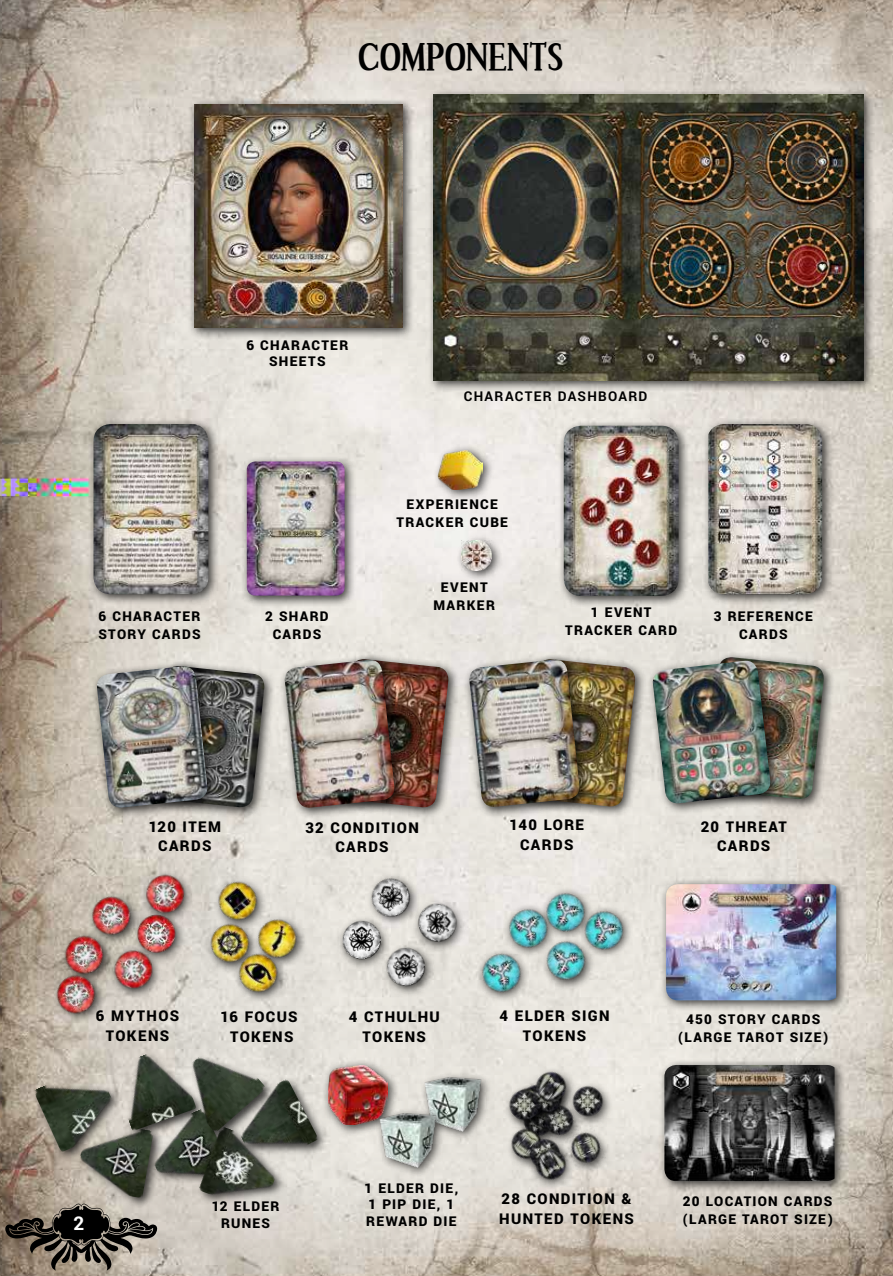
<style>
.page{position:relative;width:893px;height:1276px;background:#fff}
.page>*{position:absolute;margin:0;border:0;box-sizing:border-box;transform-origin:0 0}
.t1{font:700 36px "Effloresce";color:#000}
.t2{font:700 21px "Yantramanav";color:#fff}
.t3{font:900 16.5px/19.8px "Yantramanav";letter-spacing:.08em;color:#000;text-align:center}
.t4{font:900 15px/18px "Yantramanav";letter-spacing:.085em;color:#000;text-align:center}
.t5{font:700 15px "Yantramanav";letter-spacing:.085em;color:#000}
</style>
<div class="page">
<img style="left:0;top:0;width:893px;height:1276px">
<svg style="left:5px;top:1203px;width:152px;height:67px;background:#696157"></svg>
<div style="left:427px;top:89px;width:449px;height:303px;background:#000;opacity:.75"></div>
<img style="left:433px;top:95px;width:430px;height:285px">
<div style="left:188px;top:98px;width:226px;height:241px;background:#000;opacity:.75"></div>
<img style="left:194px;top:104px;width:208px;height:224px">
<div style="left:660px;top:878px;width:188px;height:134px;background:#000;opacity:.75"></div>
<img style="left:666px;top:884px;width:170px;height:116px">
<div style="left:658px;top:1059px;width:189px;height:134px;background:#000;opacity:.75"></div>
<img style="left:664px;top:1065px;width:171px;height:116px">
<div style="left:148px;top:660px;width:128px;height:159px;background:#000;opacity:.75"></div>
<img style="left:219px;top:666px;width:47px;height:142px">
<div style="left:333px;top:653px;width:127px;height:166px;background:#000;opacity:.75"></div>
<img style="left:406px;top:659px;width:44px;height:149px">
<div style="left:519px;top:653px;width:128px;height:165px;background:#000;opacity:.75"></div>
<img style="left:591px;top:659px;width:45px;height:148px">
<div style="left:702px;top:651px;width:134px;height:160px;background:#000;opacity:.75"></div>
<img style="left:782px;top:657px;width:43px;height:143px">
<div style="left:88px;top:418px;width:132px;height:188px;background:#000;opacity:.75"></div>
<img style="left:94px;top:424px;width:114px;height:170px">
<div style="left:241px;top:455px;width:116px;height:153px;background:#000;opacity:.75"></div>
<img style="left:247px;top:461px;width:98px;height:134px">
<div style="left:420px;top:1071px;width:72px;height:71px;background:#000;opacity:.75"></div>
<img style="left:424px;top:1074px;width:59px;height:60px">
<div style="left:322px;top:1059px;width:77px;height:77px;background:#000;opacity:.75"></div>
<img style="left:328px;top:1065px;width:60px;height:59px">
<div style="left:456px;top:535px;width:47px;height:47px;background:#000;opacity:.75"></div>
<img style="left:462px;top:540px;width:30px;height:30px">
<div style="left:375px;top:1107px;width:72px;height:71px;background:#000;opacity:.75"></div>
<img style="left:378px;top:1110px;width:60px;height:60px">
<div style="left:253px;top:914px;width:55px;height:54px;background:#000;opacity:.75"></div>
<img style="left:260px;top:910px;width:46px;height:54px">
<img style="left:208px;top:872px;width:59px;height:59px">
<img style="left:200px;top:914px;width:59px;height:59px">
<img style="left:228px;top:944px;width:60px;height:59px">
<div style="left:382px;top:942px;width:54px;height:55px;background:#000;opacity:.75"></div>
<img style="left:383px;top:943px;width:47px;height:47px">
<div style="left:565px;top:1128px;width:46px;height:46px;background:#000;opacity:.75"></div>
<img style="left:575px;top:1128px;width:31px;height:42px">
<img style="left:500px;top:1081px;width:23px;height:48px">
<img style="left:503px;top:1120px;width:34px;height:48px">
<div style="left:538px;top:1100px;width:46px;height:47px;background:#000;opacity:.75"></div>
<img style="left:537px;top:1123px;width:42px;height:19px">
<img style="left:522px;top:1132px;width:44px;height:44px">
<div style="left:526px;top:1077px;width:47px;height:46px;background:#000;opacity:.75"></div>
<img style="left:523px;top:1074px;width:40px;height:46px">
<div style="left:529px;top:1143px;width:46px;height:47px;background:#000;opacity:.75"></div>
<img style="left:526px;top:1140px;width:46px;height:47px">
<div style="left:567px;top:1081px;width:47px;height:47px;background:#000;opacity:.75"></div>
<img style="left:563px;top:1077px;width:49px;height:48px">
<div style="left:412px;top:898px;width:55px;height:55px;background:#000;opacity:.75"></div>
<img style="left:414px;top:900px;width:45px;height:45px">
<div style="left:337px;top:915px;width:54px;height:54px;background:#000;opacity:.75"></div>
<img style="left:340px;top:918px;width:43px;height:43px">
<img style="left:499px;top:900px;width:38px;height:55px">
<div style="left:541px;top:937px;width:54px;height:54px;background:#e6e3dc"></div>
<img style="left:537px;top:937px;width:56px;height:52px">
<div style="left:578px;top:905px;width:55px;height:54px;background:#000;opacity:.75"></div>
<img style="left:576px;top:902px;width:53px;height:53px">
<div style="left:540px;top:887px;width:54px;height:54px;background:#000;opacity:.75"></div>
<img style="left:537px;top:884px;width:54px;height:53px">
<div style="left:131px;top:909px;width:56px;height:54px;background:#000;opacity:.75"></div>
<img style="left:142px;top:924px;width:36px;height:31px">
<div style="left:108px;top:945px;width:55px;height:55px;background:#000;opacity:.75"></div>
<img style="left:110px;top:947px;width:45px;height:45px">
<div style="left:87px;top:891px;width:55px;height:55px;background:#000;opacity:.75"></div>
<img style="left:84px;top:887px;width:56px;height:56px">
<div style="left:647px;top:655px;width:135px;height:160px;background:#000;opacity:.75"></div>
<img style="left:651px;top:661px;width:121px;height:143px">
<div style="left:463px;top:653px;width:128px;height:165px;background:#000;opacity:.75"></div>
<img style="left:468px;top:659px;width:113px;height:149px">
<div style="left:279px;top:654px;width:127px;height:165px;background:#000;opacity:.75"></div>
<img style="left:284px;top:660px;width:112px;height:149px">
<div style="left:91px;top:660px;width:128px;height:159px;background:#000;opacity:.75"></div>
<img style="left:96px;top:666px;width:113px;height:143px">
<div style="left:702px;top:418px;width:132px;height:188px;background:#000;opacity:.75"></div>
<img style="left:708px;top:424px;width:114px;height:170px">
<div style="left:433px;top:444px;width:61px;height:57px;background:#000;opacity:.75"></div>
<img style="left:438px;top:450px;width:44px;height:40px">
<div style="left:531px;top:1067px;width:46px;height:46px;background:#000;opacity:.75"></div>
<img style="left:527px;top:1063px;width:48px;height:48px">
<div style="left:558px;top:420px;width:133px;height:188px;background:#000;opacity:.75"></div>
<img style="left:564px;top:426px;width:115px;height:170px">
<div style="left:140px;top:870px;width:54px;height:54px;background:#000;opacity:.75"></div>
<img style="left:141px;top:872px;width:46px;height:45px">
<img style="left:55px;top:924px;width:60px;height:60px">
<img style="left:47px;top:963px;width:60px;height:60px">
<div style="left:476px;top:948px;width:54px;height:54px;background:#000;opacity:.75"></div>
<img style="left:472px;top:944px;width:55px;height:56px">
<div style="left:367px;top:872px;width:54px;height:55px;background:#000;opacity:.75"></div>
<img style="left:362px;top:867px;width:58px;height:59px">
<div style="left:78px;top:1126px;width:86px;height:83px;background:#000;opacity:.75"></div>
<img style="left:75px;top:1131px;width:79px;height:67px">
<img style="left:141px;top:1141px;width:56px;height:56px">
<div style="left:126px;top:1052px;width:80px;height:89px;background:#000;opacity:.75"></div>
<img style="left:109px;top:1044px;width:62px;height:87px">
<img style="left:198px;top:1141px;width:87px;height:72px">
<div style="left:190px;top:1054px;width:85px;height:87px;background:#000;opacity:.75"></div>
<img style="left:171px;top:1037px;width:95px;height:96px">
<div style="left:239px;top:1077px;width:89px;height:79px;background:#000;opacity:.75"></div>
<img style="left:227px;top:1078px;width:92px;height:92px">
<div style="left:32px;top:1083px;width:89px;height:79px;background:#000;opacity:.75"></div>
<img style="left:33px;top:1062px;width:90px;height:90px">
<h1 class="t1" style="left:358px;top:37px;width:207px">COMPONENTS</h1>
<p class="t4" style="left:246px;top:337px;width:103px;line-height:16.5px">6 CHARACTER<br>SHEETS</p>
<p class="t4" style="left:98px;top:608px;width:104px;text-align:left">6 CHARACTER<br>STORY CARDS</p>
<p class="t4" style="left:265px;top:608px;width:65px">2 SHARD<br>CARDS</p>
<p class="t5" style="left:464px;top:387px;width:185px">CHARACTER DASHBOARD</p>
<p class="t4" style="left:396px;top:496px;width:113px">EXPERIENCE<br>TRACKER CUBE</p>
<p class="t4" style="left:433px;top:578px;width:63px">EVENT<br>MARKER</p>
<p class="t4" style="left:565px;top:603px;width:114px">1 EVENT<br>TRACKER CARD</p>
<p class="t4" style="left:714px;top:608px;width:101px">3 REFERENCE<br>CARDS</p>
<p class="t3" style="left:149px;top:817px;width:74px">120 ITEM<br>CARDS</p>
<p class="t3" style="left:509px;top:815px;width:76px">140 LORE<br>CARDS</p>
<p class="t3" style="left:701px;top:817px;width:88px">20 THREAT<br>CARDS</p>
<p class="t3" style="left:305px;top:818px;width:115px">32 CONDITION<br>CARDS</p>
<p class="t3" style="left:96px;top:1006px;width:85px">6 MYTHOS<br>TOKENS</p>
<p class="t3" style="left:220px;top:1007px;width:79px">16 FOCUS<br>TOKENS</p>
<p class="t3" style="left:349px;top:1007px;width:93px">4 CTHULHU<br>TOKENS</p>
<p class="t3" style="left:500px;top:1006px;width:112px">4 ELDER SIGN<br>TOKENS</p>
<p class="t4" style="left:677px;top:1011px;width:153px">450 STORY CARDS (LARGE TAROT SIZE)</p>
<h2 class="t2" style="left:74px;top:1210px;width:12px">2</h2>
<p class="t4" style="left:212px;top:1198px;width:69px;line-height:16.5px">12 ELDER<br>RUNES</p>
<p class="t4" style="left:365px;top:1180px;width:95px;line-height:16.5px;text-align:left">1 ELDER DIE,<br>1 PIP DIE, 1<br>REWARD DIE</p>
<p class="t3" style="left:499px;top:1189px;width:136px;text-align:left">28 CONDITION &amp;<br>HUNTED TOKENS</p>
<p class="t4" style="left:682px;top:1193px;width:153px;text-align:left">20 LOCATION CARDS (LARGE TAROT SIZE)</p>
</div>
